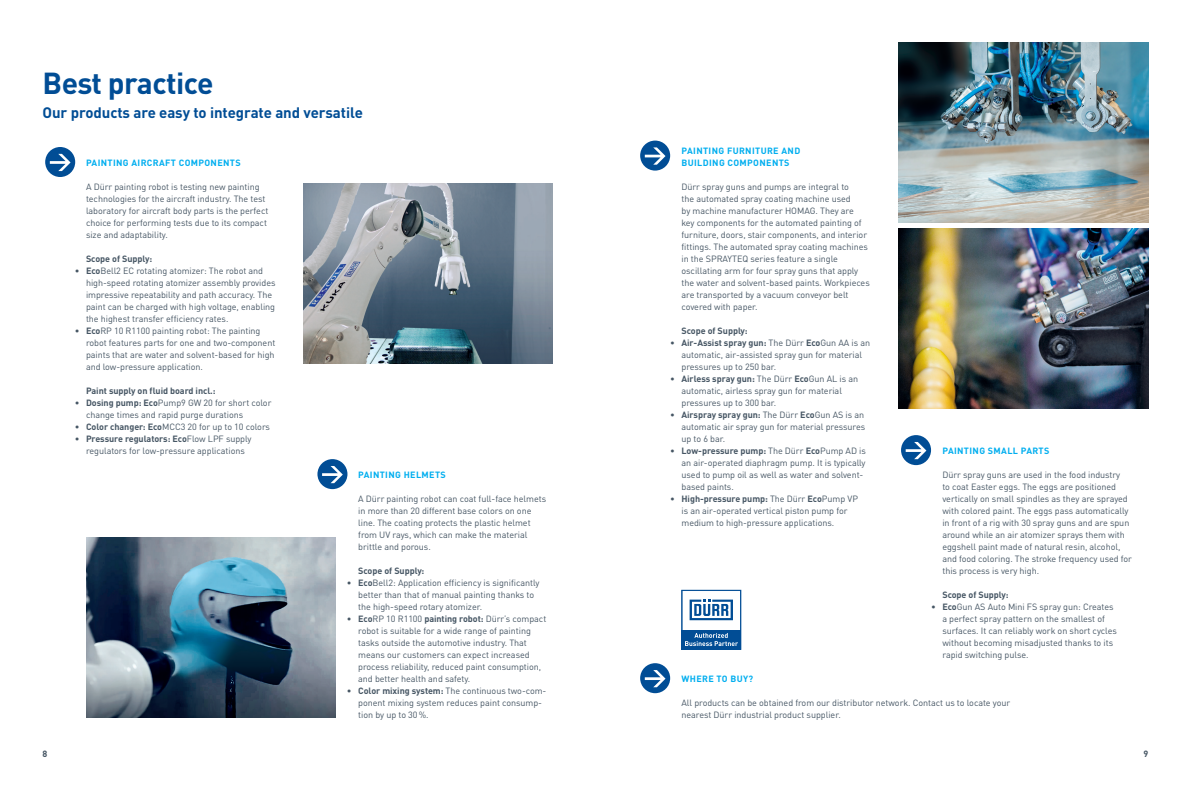
<style>
.page{position:relative;width:1191px;height:794px;background:#fff}
.page>*{position:absolute;margin:0;border:0;box-sizing:border-box;transform-origin:0 0}
.Headline_30pt{font:700 30px "DIN Pro";letter-spacing:-.02em;color:#014d95}
.Subheadline_15pt{font:700 15px "DIN Pro";letter-spacing:-.005em;color:#014d95}
.Copytext{font:9px/12px "DIN Pro";letter-spacing:-.005em;color:#465664}
.Copytext_Inner_Headline{font:700 9px/12px "DIN Pro";letter-spacing:.04em;color:#00aeef}
.Copytext-2{font:700 9px "DIN Pro";letter-spacing:-.005em;color:#465664}
.s1{font-weight:700}
</style>
<div class="page">
<img style="left:86px;top:538px;width:249px;height:179px">
<img style="left:899px;top:229px;width:249px;height:180px">
<img style="left:899px;top:43px;width:249px;height:179px">
<img style="left:303px;top:184px;width:250px;height:180px">
<div style="left:45px;top:147px;width:30px;height:30px;background:#014d95;border-radius:50%"></div>
<svg style="left:50px;top:154px;width:21px;height:17px"></svg>
<div style="left:317px;top:459px;width:30px;height:30px;background:#014d95;border-radius:50%"></div>
<svg style="left:322px;top:466px;width:21px;height:17px"></svg>
<div style="left:640px;top:141px;width:30px;height:30px;background:#014d95;border-radius:50%"></div>
<svg style="left:645px;top:147px;width:20px;height:18px"></svg>
<div style="left:901px;top:435px;width:30px;height:30px;background:#014d95;border-radius:50%"></div>
<svg style="left:905px;top:442px;width:21px;height:17px"></svg>
<svg style="left:683px;top:599px;width:56px;height:48px"></svg>
<div style="left:681px;top:590px;width:60px;height:59px;border:1px solid #014d95"></div>
<div style="left:640px;top:663px;width:30px;height:30px;background:#014d95;border-radius:50%"></div>
<svg style="left:645px;top:670px;width:20px;height:17px"></svg>
<p class="Headline_30pt" style="left:43px;top:58px;width:173px">Best practice</p>
<p class="Subheadline_15pt" style="left:43px;top:100px;width:322px">Our products are easy to integrate and versatile</p>
<p class="Copytext_Inner_Headline" style="left:86px;top:155px;width:156px">PAINTING AIRCRAFT COMPONENTS</p>
<p class="Copytext" style="left:86px;top:179px;width:184px">A Dürr painting robot is testing new painting technologies for the aircraft industry. The test laboratory for aircraft body parts is the perfect</p>
<p class="Copytext" style="left:86px;top:215px;width:182px">choice for performing tests due to its compact size and adaptability.</p>
<p class="Copytext-2" style="left:86px;top:251px;width:68px">Scope of Supply:</p>
<p class="Copytext" style="left:86px;top:263px;width:191px;text-indent:-11px">• <span class="s1">Eco</span>Bell2 EC rotating atomizer: The robot and high-speed rotating atomizer assembly provides impressive repeatability and path accuracy. The paint can be charged with high voltage, enabling the highest transfer efficiency rates.</p>
<p class="Copytext" style="left:86px;top:323px;width:191px;text-indent:-11px">• <span class="s1">Eco</span>RP 10 R1100 painting robot: The painting robot features parts for one and two-component paints that are water and solvent-based for high and low-pressure application.</p>
<p class="Copytext-2" style="left:86px;top:383px;width:131px">Paint supply on fluid board incl.:</p>
<p class="Copytext" style="left:86px;top:395px;width:187px;text-indent:-11px">• <span class="s1">Dosing pump: Eco</span>Pump9 GW 20 for short color change times and rapid purge durations</p>
<p class="Copytext" style="left:75px;top:419px;width:197px">• <span class="s1">Color changer: Eco</span>MCC3 20 for up to 10 colors</p>
<p class="Copytext" style="left:75px;top:431px;width:178px;text-align:center">• <span class="s1">Pressure regulators: Eco</span>Flow LPF supply regulators for low-pressure applications</p>
<p class="Copytext_Inner_Headline" style="left:358px;top:467px;width:89px">PAINTING HELMETS</p>
<p class="Copytext" style="left:358px;top:491px;width:189px">A Dürr painting robot can coat full-face helmets in more than 20 different base colors on one line. The coating protects the plastic helmet from UV rays, which can make the material brittle and porous.</p>
<p class="Copytext-2" style="left:358px;top:563px;width:68px">Scope of Supply:</p>
<p class="Copytext" style="left:358px;top:575px;width:183px;text-indent:-11px">• <span class="s1">Eco</span>Bell2: Application efficiency is significantly better than that of manual painting thanks to the high-speed rotary atomizer.</p>
<p class="Copytext" style="left:358px;top:611px;width:190px;text-indent:-11px">• <span class="s1">Eco</span>RP 10 R1100 <span class="s1">painting robot:</span> Dürr’s compact robot is suitable for a wide range of painting tasks outside the automotive industry. That means our customers can expect increased process reliability, reduced paint consumption, and better health and safety.</p>
<p class="Copytext" style="left:358px;top:683px;width:190px;text-indent:-11px">• <span class="s1">Color mixing system:</span> The continuous two-com&shy;ponent mixing system reduces paint consump&shy;tion by up to 30%.</p>
<p class="Copytext_Inner_Headline" style="left:681px;top:143px;width:120px">PAINTING FURNITURE AND<br>BUILDING COMPONENTS</p>
<p class="Copytext" style="left:681px;top:179px;width:190px">Dürr spray guns and pumps are integral to<br>the automated spray coating machine used<br>by machine manufacturer HOMAG. They are<br>key components for the automated painting of furniture, doors, stair components, and interior fittings. The automated spray coating machines in the SPRAYTEQ series feature a single oscillating arm for four spray guns that apply the water and solvent-based paints. Workpieces are transported by a vacuum conveyor belt covered with paper.</p>
<p class="Copytext-2" style="left:681px;top:323px;width:68px">Scope of Supply:</p>
<p class="Copytext" style="left:681px;top:335px;width:190px;text-indent:-11px">• <span class="s1">Air-Assist spray gun:</span> The Dürr <span class="s1">Eco</span>Gun AA is an automatic, air-assisted spray gun for material pressures up to 250 bar.</p>
<p class="Copytext" style="left:681px;top:371px;width:178px;text-indent:-11px">• <span class="s1">Airless spray gun:</span> The Dürr <span class="s1">Eco</span>Gun AL is an automatic, airless spray gun for material pressures up to 300 bar.</p>
<p class="Copytext" style="left:681px;top:407px;width:185px;text-indent:-11px">• <span class="s1">Airspray spray gun:</span> The Dürr <span class="s1">Eco</span>Gun AS is an automatic air spray gun for material pressures up to 6 bar.</p>
<p class="Copytext" style="left:681px;top:443px;width:186px;text-indent:-11px">• <span class="s1">Low-pressure pump:</span> The Dürr <span class="s1">Eco</span>Pump AD is an air-operated diaphragm pump. It is typically used to pump oil as well as water and solvent&shy;based paints.</p>
<p class="Copytext" style="left:681px;top:491px;width:178px;text-indent:-11px">• <span class="s1">High-pressure pump:</span> The Dürr <span class="s1">Eco</span>Pump VP is an air-operated vertical piston pump for medium to high-pressure applications.</p>
<p class="Copytext_Inner_Headline" style="left:942px;top:443px;width:108px">PAINTING SMALL PARTS</p>
<p class="Copytext" style="left:942px;top:467px;width:191px">Dürr spray guns are used in the food industry<br>to coat Easter eggs. The eggs are positioned vertically on small spindles as they are sprayed with colored paint. The eggs pass automatically in front of a rig with 30 spray guns and are spun around while an air atomizer sprays them with eggshell paint made of natural resin, alcohol, and food coloring. The stroke frequency used for this process is very high.</p>
<p class="Copytext-2" style="left:942px;top:587px;width:68px">Scope of Supply:</p>
<p class="Copytext" style="left:942px;top:599px;width:176px;text-indent:-11px">• <span class="s1">Eco</span>Gun AS Auto Mini FS spray gun: Creates a perfect spray pattern on the smallest of surfaces. It can reliably work on short cycles without becoming misadjusted thanks to its rapid switching pulse.</p>
<p class="Copytext_Inner_Headline" style="left:681px;top:671px;width:73px">WHERE TO BUY?</p>
<p class="Copytext" style="left:681px;top:695px;width:330px">All products can be obtained from our distributor network. Contact us to locate your nearest Dürr industrial product supplier.</p>
<p class="Copytext-2" style="left:43px;top:746px;width:6px">8</p>
<p class="Copytext-2" style="left:1143px;top:746px;width:6px">9</p>
</div>
